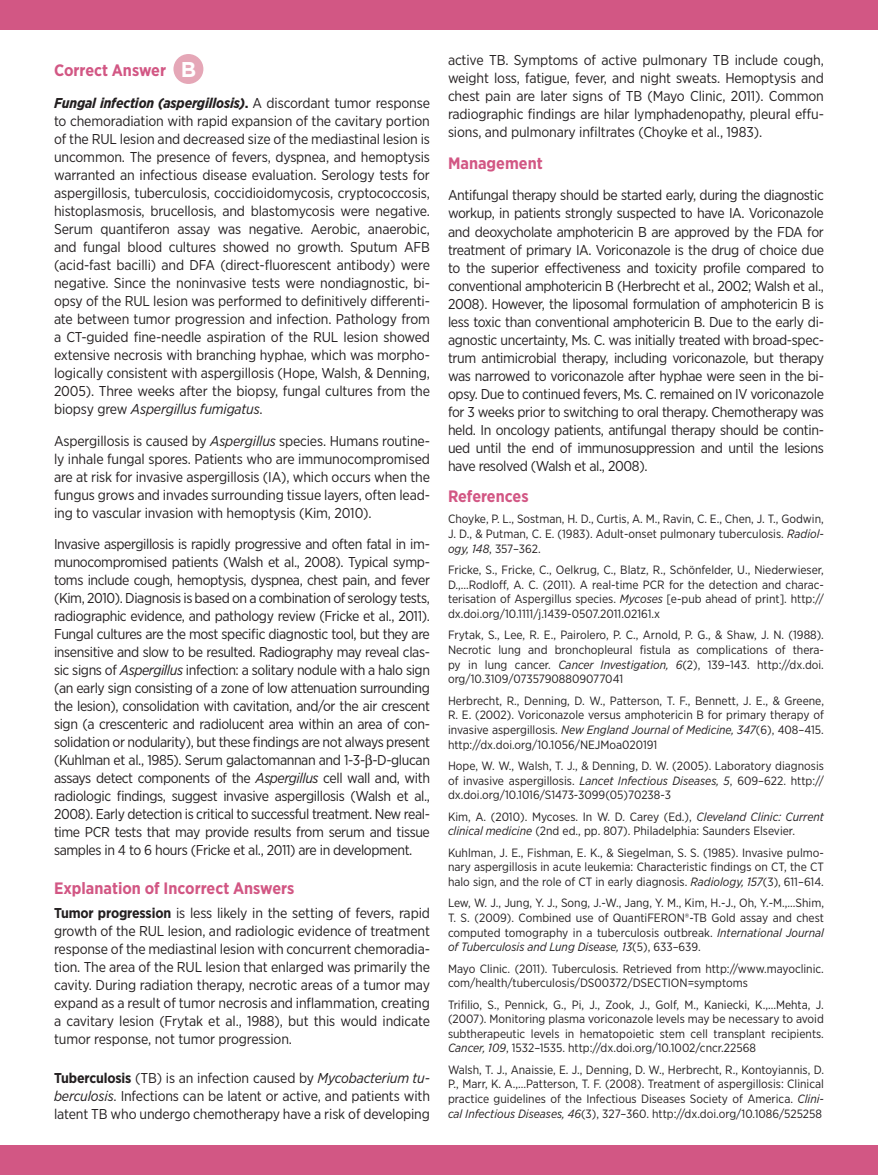
<style>
.page{position:relative;width:878px;height:1175px;background:#fff}
.page>*{position:absolute;margin:0;border:0;box-sizing:border-box;transform-origin:0 0}
.t1{font:700 21.45px "Gotham";color:#fff}
.heading{font:700 16.5px "Gotham Narrow";color:#d25784}
.Body{font:14.25px/18px "Gotham Narrow";letter-spacing:-.01em;color:#231f20;text-align:justify}
.heading-2{font:14.25px/18px "Gotham Narrow";letter-spacing:-.01em;color:#231f20;text-align:justify}
.references{font:12px/14.7px "Gotham Narrow";color:#231f20;text-align:justify}
.s1{font-weight:700;font-style:italic}
.s2{font-weight:700}
.s3{font-style:italic}
</style>
<div class="page">
<div style="left:173px;top:54px;width:30px;height:30px;background:#e5a7b7;border-radius:50%"></div>
<div style="left:0;top:0;width:878px;height:29px;background:#d25784"></div>
<div style="left:0;top:1145px;width:878px;height:29px;background:#d25784"></div>
<p class="heading" style="left:54px;top:60px;width:113px">Correct Answer</p>
<p class="t1" style="left:181px;top:55px;width:17px">B</p>
<p class="Body" style="left:54px;top:94px;width:377px"><span class="s1">Fungal infection (aspergillosis)</span><span class="s2">.</span> A discordant tumor response to chemoradiation with rapid expansion of the cavitary portion of the RUL lesion and decreased size of the mediastinal lesion is uncommon. The presence of fevers, dyspnea, and hemoptysis warranted an infectious disease evaluation. Serology tests for aspergillosis, tuberculosis, coccidioidomycosis, cryptococcosis, histoplasmosis, brucellosis, and blastomycosis were negative.<br>Serum quantiferon assay was negative. Aerobic, anaerobic, and fungal blood cultures showed no growth. Sputum AFB (acid-fast bacilli) and DFA (direct-fluorescent antibody) were negative. Since the noninvasive tests were nondiagnostic, bi&shy;opsy of the RUL lesion was performed to definitively differenti&shy;ate between tumor progression and infection. Pathology from a CT-guided fine-needle aspiration of the RUL lesion showed extensive necrosis with branching hyphae, which was morpho&shy;logically consistent with aspergillosis (Hope, Walsh, &amp; Denning, 2005). Three weeks after the biopsy, fungal cultures from the biopsy grew <span class="s3">Aspergillus fumigatus</span>.</p>
<p class="Body" style="left:54px;top:431px;width:377px">Aspergillosis is caused by <span class="s3">Aspergillus</span> species. Humans routine&shy;ly inhale fungal spores. Patients who are immunocompromised are at risk for invasive aspergillosis (IA), which occurs when the fungus grows and invades surrounding tissue layers, often lead&shy;ing to vascular invasion with hemoptysis (Kim, 2010).</p>
<p class="Body" style="left:54px;top:535px;width:377px">Invasive aspergillosis is rapidly progressive and often fatal in im&shy;munocompromised patients (Walsh et al., 2008). Typical symp&shy;toms include cough, hemoptysis, dyspnea, chest pain, and fever (Kim, 2010). Diagnosis is based on a combination of serology tests, radiographic evidence, and pathology review (Fricke et al., 2011).<br>Fungal cultures are the most specific diagnostic tool, but they are insensitive and slow to be resulted. Radiography may reveal clas&shy;sic signs of <span class="s3">Aspergillus</span> infection: a solitary nodule with a halo sign (an early sign consisting of a zone of low attenuation surrounding the lesion), consolidation with cavitation, and/or the air crescent sign (a crescenteric and radiolucent area within an area of con&shy;solidation or nodularity), but these findings are not always present (Kuhlman et al., 1985). Serum galactomannan and 1-3- -D-glucan assays detect components of the <span class="s3">Aspergillus</span> cell wall and, with radiologic findings, suggest invasive aspergillosis (Walsh et al., 2008). Early detection is critical to successful treatment. New real&shy;time PCR tests that may provide results from serum and tissue samples in 4 to 6 hours (Fricke et al., 2011) are in development.</p>
<p class="heading" style="left:54px;top:877px;width:242px">Explanation of Incorrect Answers</p>
<p class="Body" style="left:54px;top:904px;width:377px"><span class="s2">Tumor progression</span> is less likely in the setting of fevers, rapid growth of the RUL lesion, and radiologic evidence of treatment response of the mediastinal lesion with concurrent chemoradia&shy;tion. The area of the RUL lesion that enlarged was primarily the cavity. During radiation therapy, necrotic areas of a tumor may expand as a result of tumor necrosis and inflammation, creating a cavitary lesion (Frytak et al., 1988), but this would indicate tumor response, not tumor progression.</p>
<p class="heading-2" style="left:54px;top:1068px;width:377px"><span class="s2">Tuberculosis</span> (TB) is an infection caused by <span class="s3">Mycobacterium tu&shy;berculosis</span>. Infections can be latent or active, and patients with latent TB who undergo chemotherapy have a risk of developing</p>
<p class="heading-2" style="left:448px;top:51px;width:377px">active TB. Symptoms of active pulmonary TB include cough, weight loss, fatigue, fever, and night sweats. Hemoptysis and chest pain are later signs of TB (Mayo Clinic, 2011). Common radiographic findings are hilar lymphadenopathy, pleural effu&shy;sions, and pulmonary infiltrates (Choyke et al., 1983).</p>
<p class="heading" style="left:448px;top:152px;width:96px">Management</p>
<p class="heading-2" style="left:448px;top:186px;width:377px">Antifungal therapy should be started early, during the diagnostic workup, in patients strongly suspected to have IA. Voriconazole and deoxycholate amphotericin B are approved by the FDA for treatment of primary IA. Voriconazole is the drug of choice due to the superior effectiveness and toxicity profile compared to conventional amphotericin B (Herbrecht et al., 2002; Walsh et al., 2008). However, the liposomal formulation of amphotericin B is less toxic than conventional amphotericin B. Due to the early di&shy;agnostic uncertainty, Ms. C. was initially treated with broad-spec&shy;trum antimicrobial therapy, including voriconazole, but therapy was narrowed to voriconazole after hyphae were seen in the bi&shy;opsy. Due to continued fevers, Ms. C. remained on IV voriconazole for 3 weeks prior to switching to oral therapy. Chemotherapy was held. In oncology patients, antifungal therapy should be contin&shy;ued until the end of immunosuppression and until the lesions have resolved (Walsh et al., 2008).</p>
<p class="heading" style="left:448px;top:485px;width:82px">References</p>
<p class="references" style="left:448px;top:511px;width:377px">Choyke, P. L., Sostman, H. D., Curtis, A. M., Ravin, C. E., Chen, J. T., Godwin, J. D., &amp; Putman, C. E. (1983). Adult-onset pulmonary tuberculosis. <span class="s3">Radiol&shy;ogy, 148</span>, 357–362.</p>
<p class="references" style="left:448px;top:562px;width:377px">Fricke, S., Fricke, C., Oelkrug, C., Blatz, R., Schönfelder, U., Niederwieser, D.,...Rodloff, A. C. (2011). A real-time PCR for the detection and charac&shy;terisation of Aspergillus species. <span class="s3">Mycoses</span> [e-pub ahead of print]. http:// dx.doi.org/10.1111/j.1439-0507.2011.02161.x</p>
<p class="references" style="left:448px;top:627px;width:377px">Frytak, S., Lee, R. E., Pairolero, P. C., Arnold, P. G., &amp; Shaw, J. N. (1988).<br>Necrotic lung and bronchopleural fistula as complications of thera&shy;py in lung cancer. <span class="s3">Cancer Investigation, 6</span>(2), 139–143. http://dx.doi. org/10.3109/07357908809077041</p>
<p class="references" style="left:448px;top:693px;width:377px">Herbrecht, R., Denning, D. W., Patterson, T. F., Bennett, J. E., &amp; Greene, R. E. (2002). Voriconazole versus amphotericin B for primary therapy of invasive aspergillosis. <span class="s3">New England Journal of Medicine, 347</span>(6), 408–415. http://dx.doi.org/10.1056/NEJMoa020191</p>
<p class="references" style="left:448px;top:758px;width:377px">Hope, W. W., Walsh, T. J., &amp; Denning, D. W. (2005). Laboratory diagnosis of invasive aspergillosis. <span class="s3">Lancet Infectious Diseases, 5</span>, 609–622. http:// dx.doi.org/10.1016/S1473-3099(05)70238-3</p>
<p class="references" style="left:448px;top:808px;width:377px">Kim, A. (2010). Mycoses. In W. D. Carey (Ed.), <span class="s3">Cleveland Clinic: Current clinical medicine</span> (2nd ed., pp. 807). Philadelphia: Saunders Elsevier.</p>
<p class="references" style="left:448px;top:844px;width:377px">Kuhlman, J. E., Fishman, E. K., &amp; Siegelman, S. S. (1985). Invasive pulmo&shy;nary aspergillosis in acute leukemia: Characteristic findings on CT, the CT halo sign, and the role of CT in early diagnosis. <span class="s3">Radiology, 157</span>(3), 611–614.</p>
<p class="references" style="left:448px;top:895px;width:377px">Lew, W. J., Jung, Y. J., Song, J.-W., Jang, Y. M., Kim, H.-J., Oh, Y.-M.,…Shim, T. S. (2009). Combined use of QuantiFERON®-TB Gold assay and chest computed tomography in a tuberculosis outbreak. <span class="s3">International Journal of Tuberculosis and Lung Disease, 13</span>(5), 633–639.</p>
<p class="references" style="left:448px;top:960px;width:377px">Mayo Clinic. (2011). Tuberculosis. Retrieved from http://www.mayoclinic. com/health/tuberculosis/DS00372/DSECTION=symptoms</p>
<p class="references" style="left:448px;top:996px;width:377px">Trifilio, S., Pennick, G., Pi, J., Zook, J., Golf, M., Kaniecki, K.,…Mehta, J. (2007). Monitoring plasma voriconazole levels may be necessary to avoid subtherapeutic levels in hematopoietic stem cell transplant recipients.<br><span class="s3">Cancer, 109</span>, 1532–1535. http://dx.doi.org/10.1002/cncr.22568</p>
<p class="references" style="left:448px;top:1062px;width:377px">Walsh, T. J., Anaissie, E. J., Denning, D. W., Herbrecht, R., Kontoyiannis, D.<br>P., Marr, K. A.,…Patterson, T. F. (2008). Treatment of aspergillosis: Clinical practice guidelines of the Infectious Diseases Society of America. <span class="s3">Clini&shy;cal Infectious Diseases, 46</span>(3), 327–360. http://dx.doi.org/10.1086/525258</p>
</div>
